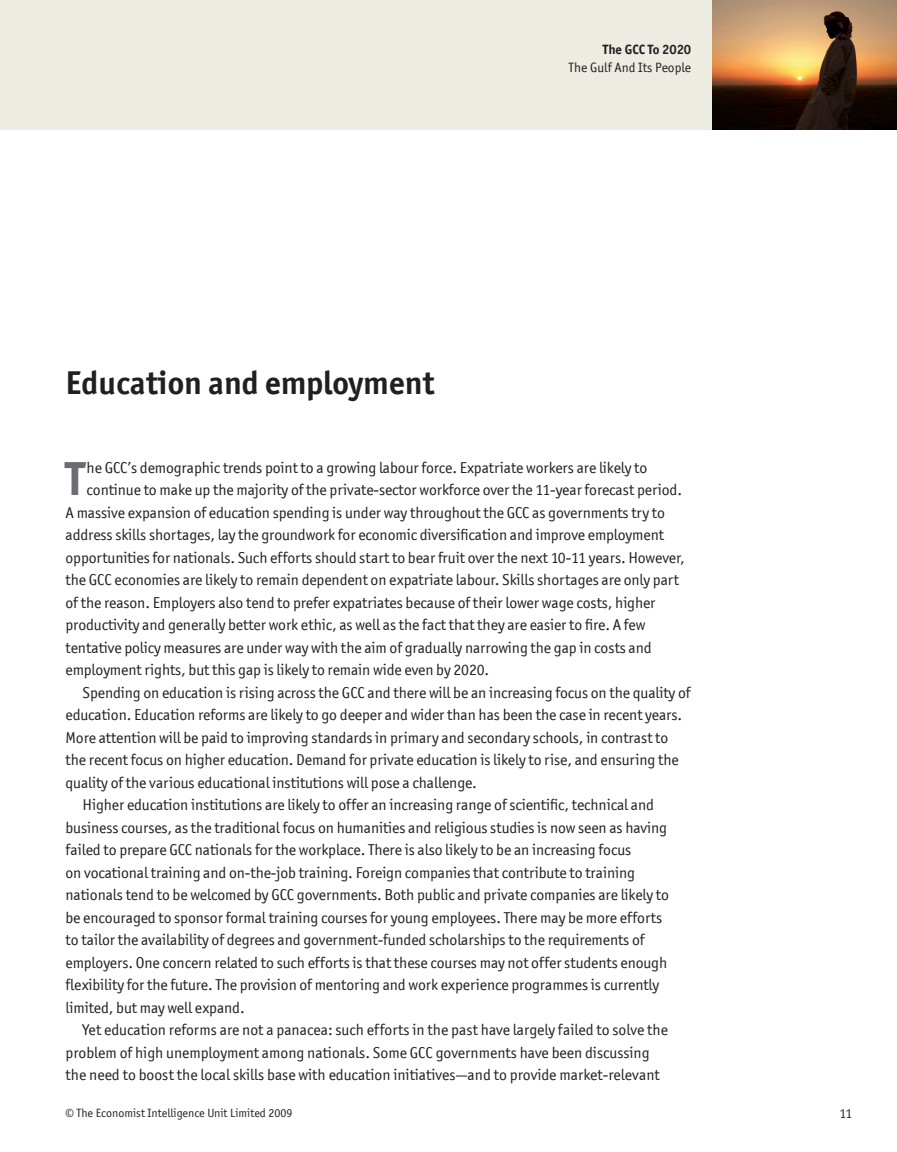
<style>
.page{position:relative;width:897px;height:1152px;background:#fff}
.page>*{position:absolute;margin:0;border:0;box-sizing:border-box;transform-origin:0 0}
.t1{font:700 47.85px "Officina San ITC";color:#6c6d70}
.t2{font:700 33px "Officina San ITC";color:#231f20}
.t3{font:15.75px "Officina San ITC";letter-spacing:-.005em;color:#231f20}
.t4{font:13.5px "Officina San ITC";color:#231f20}
.t5{font:700 13.5px "Officina San ITC";color:#231f20}
.t6{font:12px "Officina San ITC";color:#231f20}
</style>
<div class="page">
<hr style="left:0;top:0;width:2px;height:129px;background:#ecece3">
<div style="left:2px;top:0;width:894px;height:129px;background:#ecece3"></div>
<img style="left:712px;top:0;width:184px;height:129px">
<h2 class="t2" style="left:66px;top:362px;width:371px">Education and employment</h2>
<p class="t5" style="left:602px;top:41px;width:90px">The GCC To 2020</p>
<p class="t4" style="left:568px;top:60px;width:124px">The Gulf And Its People</p>
<h1 class="t1" style="left:66px;top:449px;width:21px">T</h1>
<p class="t3" style="left:87px;top:458px;width:562px">he GCC’s demographic trends point to a growing labour force. Expatriate workers are likely to</p>
<p class="t3" style="left:87px;top:480px;width:597px">continue to make up the majority of the private-sector workforce over the 11-year forecast period.</p>
<p class="t3" style="left:66px;top:503px;width:601px">A massive expansion of education spending is under way throughout the GCC as governments try to</p>
<p class="t3" style="left:66px;top:525px;width:600px">address skills shortages, lay the groundwork for economic diversification and improve employment</p>
<p class="t3" style="left:66px;top:548px;width:620px">opportunities for nationals. Such efforts should start to bear fruit over the next 10-11 years. However,</p>
<p class="t3" style="left:66px;top:570px;width:615px">the GCC economies are likely to remain dependent on expatriate labour. Skills shortages are only part</p>
<p class="t3" style="left:66px;top:593px;width:591px">of the reason. Employers also tend to prefer expatriates because of their lower wage costs, higher</p>
<p class="t3" style="left:66px;top:615px;width:581px">productivity and generally better work ethic, as well as the fact that they are easier to fire. A few</p>
<p class="t3" style="left:66px;top:638px;width:587px">tentative policy measures are under way with the aim of gradually narrowing the gap in costs and</p>
<p class="t3" style="left:66px;top:660px;width:425px">employment rights, but this gap is likely to remain wide even by 2020.</p>
<p class="t3" style="left:83px;top:683px;width:609px">Spending on education is rising across the GCC and there will be an increasing focus on the quality of</p>
<p class="t3" style="left:66px;top:705px;width:618px">education. Education reforms are likely to go deeper and wider than has been the case in recent years.</p>
<p class="t3" style="left:66px;top:728px;width:604px">More attention will be paid to improving standards in primary and secondary schools, in contrast to</p>
<p class="t3" style="left:66px;top:750px;width:614px">the recent focus on higher education. Demand for private education is likely to rise, and ensuring the</p>
<p class="t3" style="left:66px;top:773px;width:413px">quality of the various educational institutions will pose a challenge.</p>
<p class="t3" style="left:83px;top:795px;width:573px">Higher education institutions are likely to offer an increasing range of scientific, technical and</p>
<p class="t3" style="left:66px;top:818px;width:603px">business courses, as the traditional focus on humanities and religious studies is now seen as having</p>
<p class="t3" style="left:66px;top:840px;width:567px">failed to prepare GCC nationals for the workplace. There is also likely to be an increasing focus</p>
<p class="t3" style="left:66px;top:863px;width:571px">on vocational training and on-the-job training. Foreign companies that contribute to training</p>
<p class="t3" style="left:66px;top:885px;width:605px">nationals tend to be welcomed by GCC governments. Both public and private companies are likely to</p>
<p class="t3" style="left:66px;top:908px;width:598px">be encouraged to sponsor formal training courses for young employees. There may be more efforts</p>
<p class="t3" style="left:66px;top:930px;width:580px">to tailor the availability of degrees and government-funded scholarships to the requirements of</p>
<p class="t3" style="left:66px;top:953px;width:603px">employers. One concern related to such efforts is that these courses may not offer students enough</p>
<p class="t3" style="left:66px;top:975px;width:595px">flexibility for the future. The provision of mentoring and work experience programmes is currently</p>
<p class="t3" style="left:66px;top:998px;width:181px">limited, but may well expand.</p>
<p class="t3" style="left:83px;top:1020px;width:587px">Yet education reforms are not a panacea: such efforts in the past have largely failed to solve the</p>
<p class="t3" style="left:66px;top:1043px;width:585px">problem of high unemployment among nationals. Some GCC governments have been discussing</p>
<p class="t3" style="left:66px;top:1065px;width:595px">the need to boost the local skills base with education initiatives—and to provide market-relevant</p>
<p class="t6" style="left:66px;top:1105px;width:228px">© The Economist Intelligence Unit Limited 2009</p>
<p class="t4" style="left:839px;top:1105px;width:7px">11</p>
</div>
